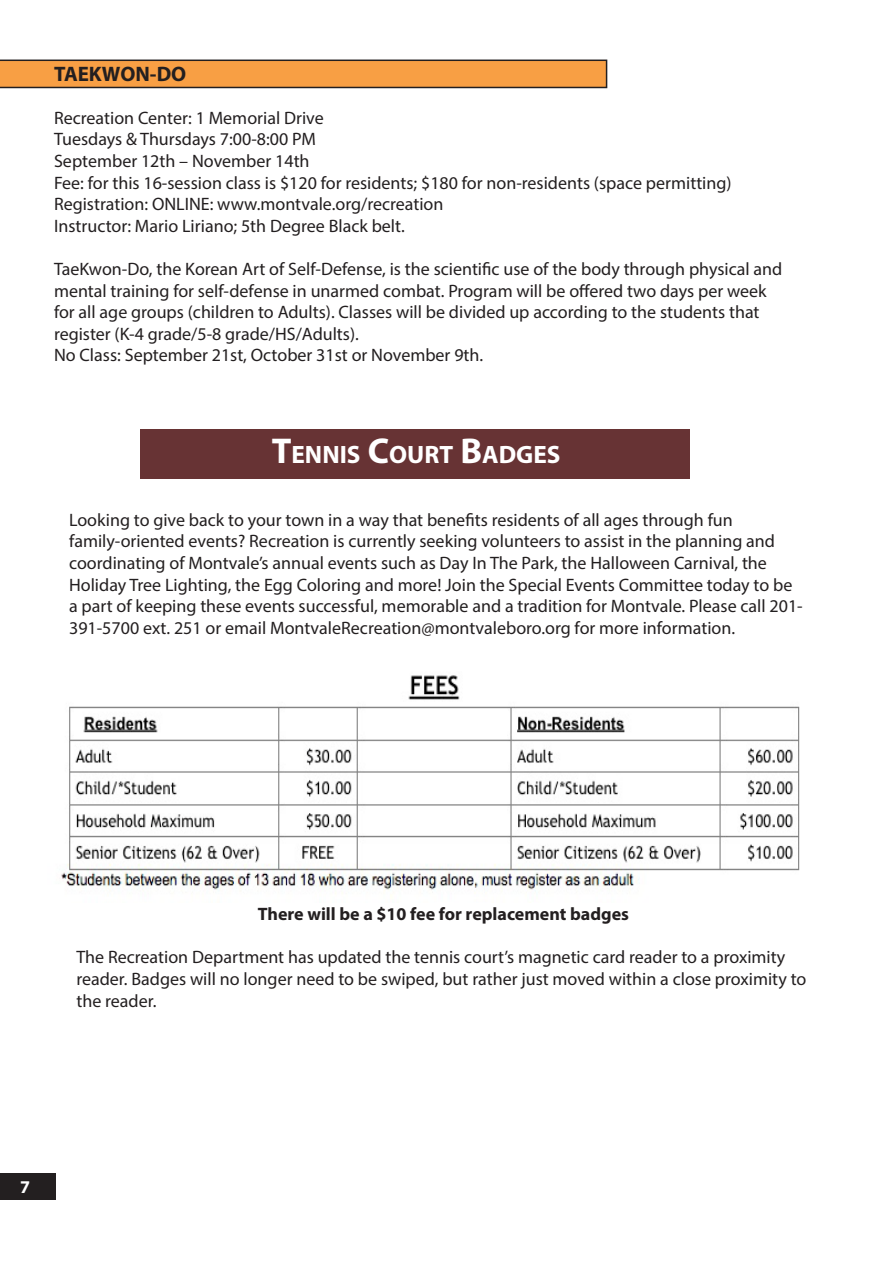
<style>
.page{position:relative;width:893px;height:1263px;background:#fff}
.page>*{position:absolute;margin:0;border:0;box-sizing:border-box;transform-origin:0 0}
.t1{font:700 25.2px "Myriad Pro";color:#fff}
.t2{font:700 21px "Myriad Pro";color:#231f20}
.t3{font:18px/21.6px "Myriad Pro";color:#231f20}
.t4{font:700 18px "Myriad Pro";color:#231f20}
.t5{font:700 18px "Myriad Pro";color:#fff}
.s1{font-size:36px}
</style>
<div class="page">
<div style="left:140px;top:429px;width:550px;height:50px;background:#673334"></div>
<img style="left:61px;top:675px;width:739px;height:216px">
<div style="left:0;top:1173px;width:55px;height:27px;background:#231f20"></div>
<div style="left:0;top:60px;width:607px;height:27px;background:#f89f44"></div>
<div style="left:0;top:60px;width:607px;height:28px;border:2px solid #231f20"></div>
<p class="t2" style="left:54px;top:60px;width:134px">TAEKWON-DO</p>
<p class="t3" style="left:54px;top:107px;width:271px">Recreation Center: 1 Memorial Drive</p>
<p class="t3" style="left:54px;top:128px;width:263px">Tuesdays &amp; Thursdays 7:00-8:00 PM</p>
<p class="t3" style="left:54px;top:150px;width:257px">September 12th – November 14th</p>
<p class="t3" style="left:54px;top:171px;width:679px">Fee: for this 16-session class is $120 for residents; $180 for non-residents (space permitting)</p>
<p class="t3" style="left:54px;top:193px;width:391px">Registration: ONLINE: www.montvale.org/recreation</p>
<p class="t3" style="left:54px;top:215px;width:352px">Instructor: Mario Liriano; 5th Degree Black belt.</p>
<p class="t3" style="left:54px;top:258px;width:730px">TaeKwon-Do, the Korean Art of Self-Defense, is the scientific use of the body through physical and mental training for self-defense in unarmed combat. Program will be offered two days per week for all age groups (children to Adults). Classes will be divided up according to the students that register (K-4 grade/5-8 grade/HS/Adults).</p>
<p class="t3" style="left:54px;top:344px;width:431px">No Class: September 21st, October 31st or November 9th.</p>
<p class="t1" style="left:272px;top:438px;width:290px"><span class="s1">T</span>ENNIS <span class="s1">C</span>OURT <span class="s1">B</span>ADGES</p>
<p class="t3" style="left:69px;top:509px;width:735px">Looking to give back to your town in a way that benefits residents of all ages through fun family-oriented events? Recreation is currently seeking volunteers to assist in the planning and coordinating of Montvale’s annual events such as Day In The Park, the Halloween Carnival, the Holiday Tree Lighting, the Egg Coloring and more! Join the Special Events Committee today to be a part of keeping these events successful, memorable and a tradition for Montvale. Please call 201- 391-5700 ext. 251 or email MontvaleRecreation@montvaleboro.org for more information.</p>
<p class="t4" style="left:258px;top:902px;width:373px">There will be a $10 fee for replacement badges</p>
<p class="t3" style="left:76px;top:946px;width:731px">The Recreation Department has updated the tennis court’s magnetic card reader to a proximity reader. Badges will no longer need to be swiped, but rather just moved within a close proximity to the reader.</p>
<p class="t5" style="left:20px;top:1175px;width:11px">7</p>
</div>
